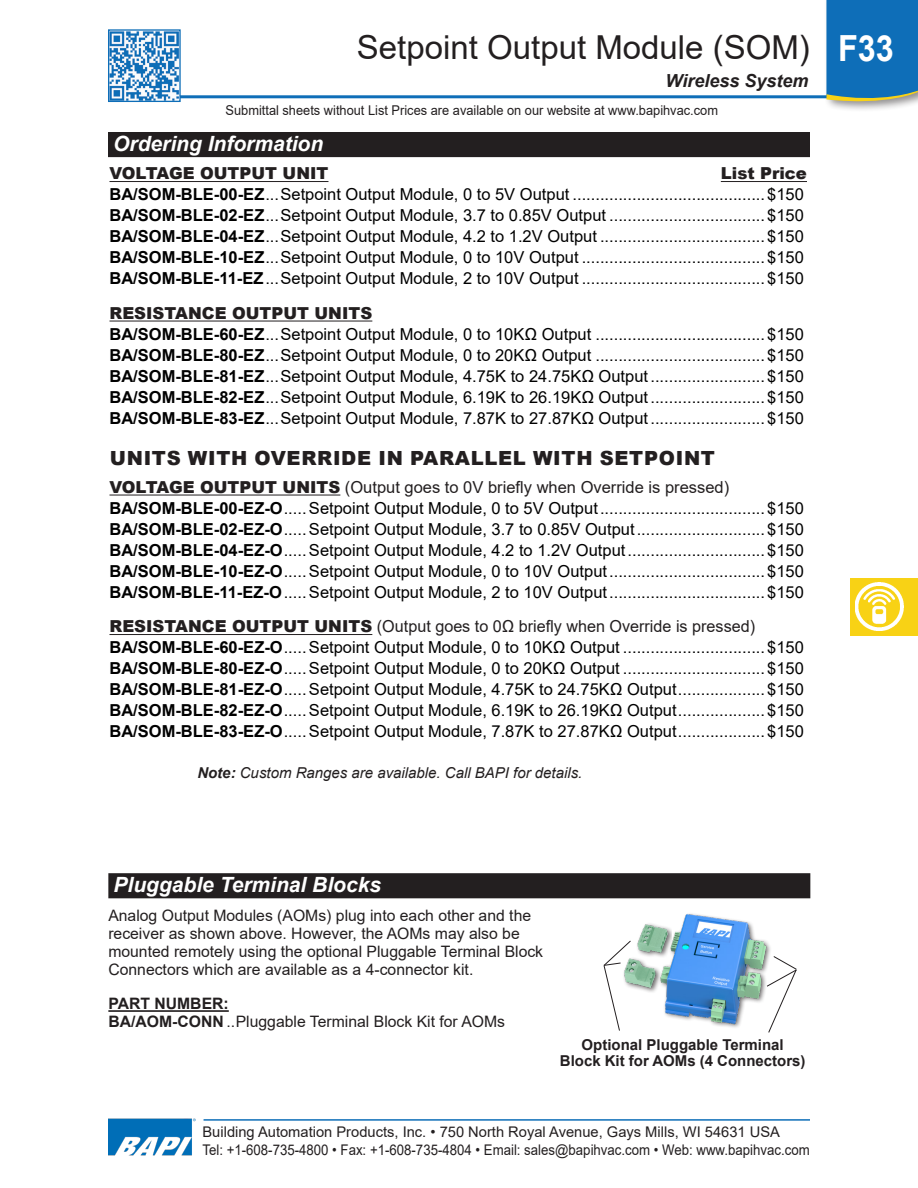
<style>
.page{position:relative;width:918px;height:1188px;background:#fff}
.page>*{position:absolute;margin:0;border:0;box-sizing:border-box;transform-origin:0 0}
.t1{font:700 36px "Arial";color:#fff;scale:.9 1}
.Sub_Section_Title{font:33px "Arial";color:#231f20}
.Subhead{font:italic 700 21px "Arial";color:#fff}
.Pict_Title{font:900 19.5px "Arial";letter-spacing:.035em;color:#231f20}
.t2{font:italic 700 18px "Arial";color:#231f20}
.Pict_Title-2{font:16.5px "Arial";color:#000}
.Pict_Title-3{font:16.5px "Arial";color:#231f20}
.Pict_Title-4{font:900 16.5px "Arial";color:#231f20}
.Pict_Title-5{font:15.75px/18px "Arial";color:#231f20}
.Pict_Title-6{font:700 15.75px "Arial";color:#231f20}
.Pict_Title-7{font:700 15px/16.5px "Arial";color:#231f20;text-align:center}
.Pict_Title-8{font:italic 15px "Arial";color:#231f20}
.t3{font:14.7px/18px "Arial";color:#231f20}
.t4{font:13.5px "Arial";color:#231f20;scale:.95 1}
.s1{font-weight:700}
.s2{font-weight:900}
</style>
<div class="page">
<hr style="left:124px;top:95px;width:767px;height:3px;background:#0e6eb8">
<img style="left:110px;top:31px;width:69px;height:69px">
<div style="left:108px;top:29px;width:73px;height:73px;border:1px solid #0e6eb8"></div>
<div style="left:823px;top:0;width:95px;height:112px;background:#231f20;opacity:.5"></div>
<svg style="left:826px;top:0;width:92px;height:106px;background:#2277b4"></svg>
<hr style="left:204px;top:1119px;width:606px;height:2px;background:#0e6eb8">
<img style="left:108px;top:1118px;width:87px;height:38px">
<div style="left:850px;top:578px;width:68px;height:57px;background:#f8d215"></div>
<img style="left:856px;top:582px;width:48px;height:49px">
<hr style="left:109px;top:181px;width:219px;height:1px;background:#231f20">
<hr style="left:721px;top:181px;width:86px;height:1px;background:#231f20">
<hr style="left:109px;top:321px;width:263px;height:1px;background:#231f20">
<hr style="left:109px;top:495px;width:231px;height:1px;background:#231f20">
<hr style="left:109px;top:634px;width:263px;height:1px;background:#231f20">
<div style="left:109px;top:133px;width:700px;height:23px;background:#231f20"></div>
<div style="left:108px;top:132px;width:702px;height:25px;border:2px solid #231f20"></div>
<div style="left:109px;top:874px;width:701px;height:24px;background:#231f20"></div>
<div style="left:108px;top:873px;width:702px;height:25px;border:2px solid #231f20"></div>
<div style="left:623px;top:922px;width:49px;height:72px;background:#231f20;opacity:.65"></div>
<img style="left:623px;top:922px;width:33px;height:68px">
<img style="left:656px;top:913px;width:115px;height:115px">
<svg style="left:603px;top:940px;width:29px;height:91px"></svg>
<svg style="left:766px;top:955px;width:31px;height:78px"></svg>
<hr style="left:108px;top:1010px;width:121px;height:2px;background:#231f20">
<p class="Sub_Section_Title" style="left:357px;top:24px;width:455px">Setpoint Output Module (SOM)</p>
<p class="t2" style="left:666px;top:69px;width:144px">Wireless System</p>
<p class="t4" style="left:226px;top:101px;width:520px">Submittal sheets without List Prices are available on our website at www.bapihvac.com</p>
<p class="Subhead" style="left:113px;top:130px;width:212px">Ordering Information</p>
<p class="Pict_Title-4" style="left:109px;top:162px;width:220px">VOLTAGE OUTPUT UNIT</p>
<p class="Pict_Title-4" style="left:721px;top:162px;width:88px">List Price</p>
<p class="Pict_Title-2" style="left:109px;top:183px;width:696px"><span class="s1">BA/SOM-BLE-00-EZ</span>...Setpoint Output Module, 0 to 5V Output ..........................................$150</p>
<p class="Pict_Title-2" style="left:109px;top:204px;width:696px"><span class="s1">BA/SOM-BLE-02-EZ</span>...Setpoint Output Module, 3.7 to 0.85V Output ..................................$150</p>
<p class="Pict_Title-2" style="left:109px;top:225px;width:696px"><span class="s1">BA/SOM-BLE-04-EZ</span>...Setpoint Output Module, 4.2 to 1.2V Output ....................................$150</p>
<p class="Pict_Title-2" style="left:109px;top:246px;width:696px"><span class="s1">BA/SOM-BLE-10-EZ</span>...Setpoint Output Module, 0 to 10V Output ........................................$150</p>
<p class="Pict_Title-2" style="left:109px;top:267px;width:696px"><span class="s1">BA/SOM-BLE-11-EZ</span>...Setpoint Output Module, 2 to 10V Output ........................................$150</p>
<p class="Pict_Title-4" style="left:109px;top:301px;width:264px">RESISTANCE OUTPUT UNITS</p>
<p class="Pict_Title-2" style="left:109px;top:323px;width:696px"><span class="s1">BA/SOM-BLE-60-EZ</span>...Setpoint Output Module, 0 to 10KΩ Output .....................................$150</p>
<p class="Pict_Title-2" style="left:109px;top:344px;width:696px"><span class="s1">BA/SOM-BLE-80-EZ</span>...Setpoint Output Module, 0 to 20KΩ Output .....................................$150</p>
<p class="Pict_Title-2" style="left:109px;top:365px;width:696px"><span class="s1">BA/SOM-BLE-81-EZ</span>...Setpoint Output Module, 4.75K to 24.75KΩ Output.........................$150</p>
<p class="Pict_Title-2" style="left:109px;top:386px;width:696px"><span class="s1">BA/SOM-BLE-82-EZ</span>...Setpoint Output Module, 6.19K to 26.19KΩ Output.........................$150</p>
<p class="Pict_Title-2" style="left:109px;top:407px;width:696px"><span class="s1">BA/SOM-BLE-83-EZ</span>...Setpoint Output Module, 7.87K to 27.87KΩ Output.........................$150</p>
<p class="Pict_Title" style="left:110px;top:444px;width:607px">UNITS WITH OVERRIDE IN PARALLEL WITH SETPOINT</p>
<p class="Pict_Title-3" style="left:109px;top:476px;width:621px"><span class="s2">VOLTAGE OUTPUT UNITS</span> (Output goes to 0V briefly when Override is pressed)</p>
<p class="Pict_Title-2" style="left:109px;top:497px;width:696px"><span class="s1">BA/SOM-BLE-00-EZ-O</span>.....Setpoint Output Module, 0 to 5V Output....................................$150</p>
<p class="Pict_Title-2" style="left:109px;top:518px;width:696px"><span class="s1">BA/SOM-BLE-02-EZ-O</span>.....Setpoint Output Module, 3.7 to 0.85V Output............................$150</p>
<p class="Pict_Title-2" style="left:109px;top:539px;width:696px"><span class="s1">BA/SOM-BLE-04-EZ-O</span>.....Setpoint Output Module, 4.2 to 1.2V Output..............................$150</p>
<p class="Pict_Title-2" style="left:109px;top:560px;width:696px"><span class="s1">BA/SOM-BLE-10-EZ-O</span>.....Setpoint Output Module, 0 to 10V Output..................................$150</p>
<p class="Pict_Title-2" style="left:109px;top:581px;width:696px"><span class="s1">BA/SOM-BLE-11-EZ-O</span>.....Setpoint Output Module, 2 to 10V Output..................................$150</p>
<p class="Pict_Title-3" style="left:109px;top:615px;width:647px"><span class="s2">RESISTANCE OUTPUT UNITS</span> (Output goes to 0Ω briefly when Override is pressed)</p>
<p class="Pict_Title-2" style="left:109px;top:636px;width:696px"><span class="s1">BA/SOM-BLE-60-EZ-O</span>.....Setpoint Output Module, 0 to 10KΩ Output ...............................$150</p>
<p class="Pict_Title-2" style="left:109px;top:657px;width:696px"><span class="s1">BA/SOM-BLE-80-EZ-O</span>.....Setpoint Output Module, 0 to 20KΩ Output ...............................$150</p>
<p class="Pict_Title-2" style="left:109px;top:678px;width:696px"><span class="s1">BA/SOM-BLE-81-EZ-O</span>.....Setpoint Output Module, 4.75K to 24.75KΩ Output...................$150</p>
<p class="Pict_Title-2" style="left:109px;top:699px;width:696px"><span class="s1">BA/SOM-BLE-82-EZ-O</span>.....Setpoint Output Module, 6.19K to 26.19KΩ Output...................$150</p>
<p class="Pict_Title-2" style="left:109px;top:720px;width:696px"><span class="s1">BA/SOM-BLE-83-EZ-O</span>.....Setpoint Output Module, 7.87K to 27.87KΩ Output...................$150</p>
<p class="Pict_Title-8" style="left:197px;top:763px;width:387px"><span class="s1">Note:</span> Custom Ranges are available. Call BAPI for details.</p>
<h1 class="t1" style="left:838px;top:23px;width:64px">F33</h1>
<p class="Subhead" style="left:114px;top:871px;width:269px">Pluggable Terminal Blocks</p>
<p class="Pict_Title-5" style="left:108px;top:907px;width:436px">Analog Output Modules (AOMs) plug into each other and the receiver as shown above. However, the AOMs may also be mounted remotely using the optional Pluggable Terminal Block Connectors which are available as a 4-connector kit.</p>
<p class="Pict_Title-6" style="left:108px;top:993px;width:122px">PART NUMBER:</p>
<p class="Pict_Title-5" style="left:108px;top:1013px;width:398px"><span class="s1">BA/AOM-CONN</span> Pluggable Terminal Block Kit for AOMs</p>
<p class="Pict_Title-7" style="left:560px;top:1036px;width:247px">Optional Pluggable Terminal<br>Block Kit for AOMs (4 Connectors)</p>
<p class="t3" style="left:202px;top:1123px;width:609px">Building Automation Products, Inc. • 750 North Royal Avenue, Gays Mills, WI 54631 USA<br>Tel: +1-608-735-4800 • Fax: +1-608-735-4804 • Email: sales@bapihvac.com • Web: www.bapihvac.com</p>
</div>
